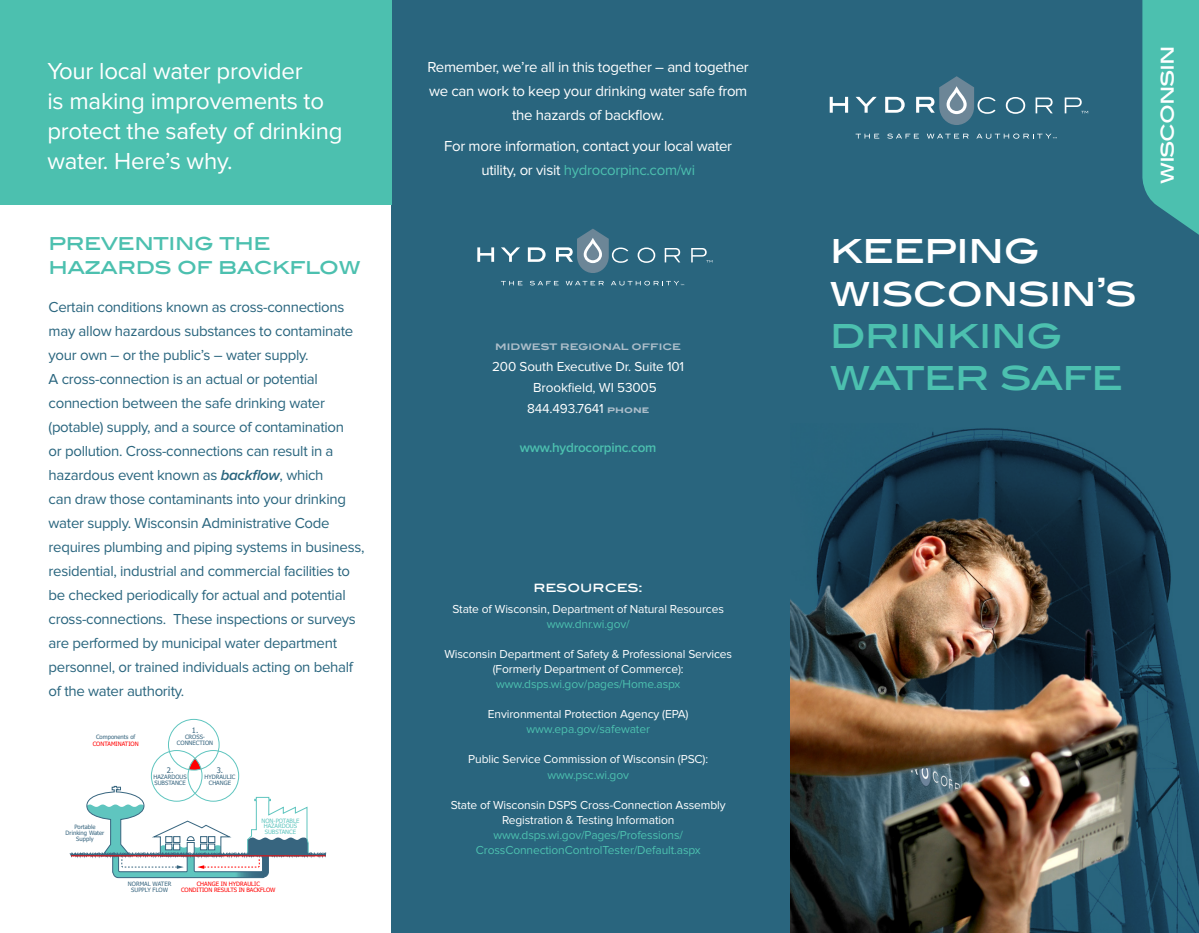
<style>
.page{position:relative;width:1199px;height:933px;background:#fff}
.page>*{position:absolute;margin:0;border:0;box-sizing:border-box;transform-origin:0 0}
.t1{font:500 39px "Blair ITC";letter-spacing:-.02em;color:#fff}
.t2{font:500 39px "Blair ITC";letter-spacing:-.02em;color:#4cc0af}
.t3{font:24px/30px "Proxima Nova";letter-spacing:-.01em;color:#fff}
.t4{font:500 21px/24px "Blair ITC";letter-spacing:-.02em;color:#4cc0af}
.t5{font:500 21px "Blair ITC";letter-spacing:-.05em;color:#fff}
.t6{font:15px/24px "Proxima Nova";letter-spacing:-.02em;color:#29657e}
.t7{font:15px/24px "Proxima Nova";letter-spacing:-.02em;color:#fff;text-align:center}
.t8{font:13.5px/21px "Proxima Nova";letter-spacing:-.01em;color:#fff}
.t9{font:600 13.5px "Proxima Nova";letter-spacing:-.02em;color:#4cc0af}
.t10{font:500 13.5px "Blair ITC";color:#fff}
.t11{font:12px/15px "Proxima Nova";letter-spacing:-.01em;color:#fff;text-align:center}
.t12{font:12px/15px "Proxima Nova";letter-spacing:-.01em;color:#4cc0af;text-align:center}
.t13{font:700 9px "Blair ITC";color:#adbeca}
.t14{font:7.65px "Tahoma";color:#37657f}
.t15{font:5.85px/5.8px "Tahoma";color:#37657f;text-align:center}
.t16{font:5.85px/6.8px "Tahoma";color:#f00;text-align:center}
.t17{font:5.85px/5.8px "Tahoma";color:#5fc5bf;text-align:center}
.s1{font-weight:600;font-style:italic}
.s2{color:#37657f}
.s3{color:#4cc0af}
.s4{font-family:"Blair ITC";font-weight:700;font-size:9px;color:#adbeca}
</style>
<div class="page">
<div style="left:777px;top:0;width:422px;height:932px;background:#29657e"></div>
<svg style="left:1142px;top:0;width:57px;height:235px;background:#48b5a9"></svg>
<svg style="left:830px;top:97px;width:18px;height:16px"></svg>
<svg style="left:856px;top:97px;width:21px;height:16px"></svg>
<svg style="left:885px;top:97px;width:20px;height:16px"></svg>
<svg style="left:916px;top:76px;width:79px;height:49px"></svg>
<svg style="left:1006px;top:97px;width:19px;height:17px"></svg>
<svg style="left:1035px;top:97px;width:18px;height:16px"></svg>
<svg style="left:1065px;top:97px;width:23px;height:16px"></svg>
<svg style="left:855px;top:134px;width:24px;height:4px"></svg>
<svg style="left:887px;top:133px;width:32px;height:6px"></svg>
<svg style="left:927px;top:134px;width:41px;height:4px"></svg>
<svg style="left:976px;top:133px;width:81px;height:6px"></svg>
<img style="left:844px;top:428px;width:355px;height:499px">
<img style="left:790px;top:495px;width:407px;height:437px">
<div style="left:392px;top:0;width:398px;height:932px;background:#29657e"></div>
<svg style="left:477px;top:247px;width:17px;height:15px"></svg>
<svg style="left:501px;top:247px;width:19px;height:15px"></svg>
<svg style="left:528px;top:247px;width:17px;height:15px"></svg>
<svg style="left:556px;top:229px;width:72px;height:44px"></svg>
<svg style="left:638px;top:247px;width:17px;height:16px"></svg>
<svg style="left:665px;top:248px;width:15px;height:14px"></svg>
<svg style="left:691px;top:248px;width:21px;height:14px"></svg>
<svg style="left:501px;top:281px;width:21px;height:4px"></svg>
<svg style="left:530px;top:281px;width:28px;height:4px"></svg>
<svg style="left:566px;top:281px;width:38px;height:4px"></svg>
<svg style="left:611px;top:281px;width:73px;height:4px"></svg>
<div style="left:0;top:0;width:392px;height:205px;background:#4cc0af"></div>
<svg style="left:189px;top:758px;width:12px;height:12px"></svg>
<div style="left:168px;top:718px;width:51px;height:52px;border:1px solid #5fc5bf;border-radius:50%"></div>
<div style="left:151px;top:749px;width:51px;height:52px;border:1px solid #5fc5bf;border-radius:50%"></div>
<div style="left:188px;top:749px;width:51px;height:52px;border:1px solid #5fc5bf;border-radius:50%"></div>
<svg style="left:70px;top:785px;width:256px;height:94px"></svg>
<p class="t3" style="left:47px;top:56px;width:297px">Your local water provider<br>is making improvements to protect the safety of drinking water. Here’s why.</p>
<p class="t4" style="left:49px;top:231px;width:313px">PREVENTING THE<br>HAZARDS OF BACKFLOW</p>
<p class="t6" style="left:49px;top:295px;width:317px">Certain conditions known as cross-connections may allow hazardous substances to contaminate your own – or the public’s – water supply.<br>A cross-connection is an actual or potential connection between the safe drinking water (potable) supply, and a source of contamination<br>or pollution. Cross-connections can result in a hazardous event known as <span class="s1">backflow</span>, which<br>can draw those contaminants into your drinking water supply. Wisconsin Administrative Code requires plumbing and piping systems in business, residential, industrial and commercial facilities to be checked periodically for actual and potential cross-connections. These inspections or surveys are performed by municipal water department personnel, or trained individuals acting on behalf of the water authority.</p>
<p class="t16" style="left:93px;top:733px;width:47px"><span class="s2">Components of<br></span>CONTAMINATION</p>
<p class="t14" style="left:192px;top:724px;width:8px">1.</p>
<p class="t15" style="left:177px;top:733px;width:38px">CROSS-<br>CONNECTION</p>
<p class="t15" style="left:66px;top:824px;width:40px">Portable<br>Drinking Water<br>Supply</p>
<p class="t14" style="left:167px;top:764px;width:8px">2.</p>
<p class="t15" style="left:153px;top:773px;width:35px;text-align:left">HAZARDOUS<br>SUBSTANCE</p>
<p class="t14" style="left:217px;top:764px;width:8px">3.</p>
<p class="t15" style="left:204px;top:773px;width:33px">HYDRAULIC<br>CHANGE</p>
<p class="t17" style="left:261px;top:817px;width:39px">NON-POTABLE<br>HAZARDOUS<br>SUBSTANCE</p>
<p class="t15" style="left:128px;top:880px;width:45px">NORMAL WATER<br>SUPPLY FLOW</p>
<p class="t16" style="left:181px;top:880px;width:96px;line-height:5.8px">CHANGE IN HYDRAULIC<br>CONDITION RESULTS IN BACKFLOW</p>
<p class="t7" style="left:428px;top:55px;width:323px">Remember, we’re all in this together – and together we can work to keep your drinking water safe from the hazards of backflow.</p>
<p class="t7" style="left:444px;top:134px;width:290px">For more information, contact your local water utility, or visit <span class="s3">hydrocorpinc.com/wi</span></p>
<p class="t13" style="left:495px;top:341px;width:187px">MIDWEST REGIONAL OFFICE</p>
<p class="t8" style="left:533px;top:356px;width:152px;text-indent:-41px">200 South Executive Dr. Suite 101<br>Brookfield, WI 53005</p>
<p class="t8" style="left:527px;top:398px;width:124px">844.493.7641 <span class="s4">phone</span></p>
<p class="t9" style="left:520px;top:437px;width:138px">www.hydrocorpinc.com</p>
<p class="t10" style="left:533px;top:578px;width:111px">RESOURCES:</p>
<p class="t11" style="left:452px;top:601px;width:273px">State of Wisconsin, Department of Natural Resources</p>
<p class="t12" style="left:547px;top:616px;width:84px">www.dnr.wi.gov/</p>
<p class="t11" style="left:444px;top:646px;width:289px">Wisconsin Department of Safety &amp; Professional Services</p>
<p class="t11" style="left:493px;top:661px;width:192px">(Formerly Department of Commerce):</p>
<p class="t12" style="left:496px;top:676px;width:186px">www.dsps.wi.gov/pages/Home.aspx</p>
<p class="t11" style="left:488px;top:706px;width:202px">Environmental Protection Agency (EPA)</p>
<p class="t12" style="left:526px;top:721px;width:125px">www.epa.gov/safewater</p>
<p class="t11" style="left:468px;top:751px;width:241px">Public Service Commission of Wisconsin (PSC):</p>
<p class="t12" style="left:547px;top:766px;width:83px">www.psc.wi.gov</p>
<p class="t11" style="left:451px;top:796px;width:276px">State of Wisconsin DSPS Cross-Connection Assembly<br>Registration &amp; Testing Information</p>
<p class="t12" style="left:476px;top:826px;width:226px">www.dsps.wi.gov/Pages/Professions/<br>CrossConnectionControlTester/Default.aspx</p>
<p class="t1" style="left:830px;top:226px;width:212px">KEEPING</p>
<p class="t1" style="left:830px;top:268px;width:308px">WISCONSIN’S</p>
<p class="t2" style="left:830px;top:310px;width:235px">DRINKING</p>
<p class="t2" style="left:830px;top:352px;width:295px">WATER SAFE</p>
<p class="t5" style="left:1153px;top:184px;width:140px;rotate:-90deg">WISCONSIN</p>
</div>
